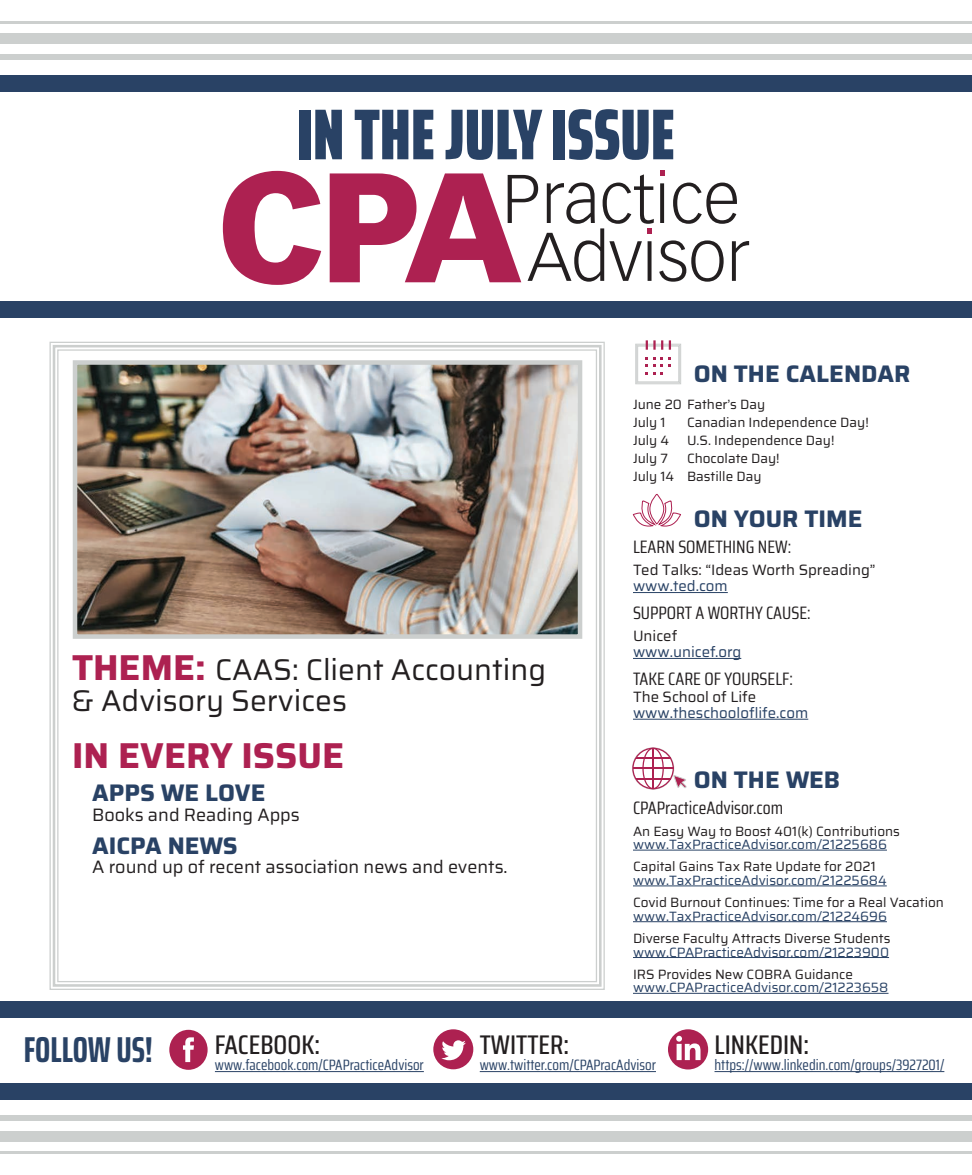
<style>
.page{position:relative;width:972px;height:1175px;background:#fff}
.page>*{position:absolute;margin:0;border:0;box-sizing:border-box;transform-origin:0 0}
.t1{font:900 extra-condensed 72px "Saira";color:#294265}
.t2{font:700 36px "Saira";color:#ad2151}
.t3{font:700 extra-condensed 36px "Saira";color:#294265}
.t4{font:30px/31.5px "Saira";color:#231f20}
.t5{font:500 27px "Saira Condensed";color:#231f20}
.t6{font:700 24px "Saira";color:#294265}
.t7{font:18px "Saira Condensed";color:#231f20}
.t8{font:18px "Saira";color:#231f20}
.t9{font:15px "Saira Condensed";color:#294265}
.t10{font:15px "Saira";color:#231f20}
.t11{font:15px "Saira";color:#294265}
.t12{font:13.5px/18px "Saira";color:#231f20}
.t13{font:13.5px "Saira";color:#294265}
.s1{font-weight:700;font-size:36px;color:#ad2151}
</style>
<div class="page">
<div style="left:0;top:1082px;width:972px;height:17px;background:#294265"></div>
<div style="left:0;top:1001px;width:972px;height:17px;background:#294265"></div>
<div style="left:0;top:1131px;width:972px;height:11px;background:#cccfce"></div>
<div style="left:0;top:1115px;width:972px;height:5px;background:#cccfce"></div>
<hr style="left:0;top:1150px;width:972px;height:3px;background:#cccfce">
<div style="left:0;top:76px;width:972px;height:16px;background:#294265"></div>
<div style="left:0;top:33px;width:972px;height:11px;background:#cccfce"></div>
<div style="left:0;top:54px;width:972px;height:6px;background:#cccfce"></div>
<hr style="left:0;top:22px;width:972px;height:2px;background:#cccfce">
<svg style="left:223px;top:170px;width:526px;height:115px"></svg>
<hr style="left:215px;top:1071px;width:209px;height:1px;background:#294265">
<svg style="left:169px;top:1029px;width:39px;height:40px"></svg>
<hr style="left:480px;top:1071px;width:176px;height:1px;background:#294265">
<svg style="left:433px;top:1029px;width:40px;height:40px"></svg>
<hr style="left:715px;top:1071px;width:229px;height:1px;background:#294265">
<svg style="left:668px;top:1029px;width:40px;height:40px"></svg>
<svg style="left:635px;top:340px;width:46px;height:44px"></svg>
<hr style="left:633px;top:592px;width:95px;height:1px;background:#294265">
<hr style="left:633px;top:658px;width:108px;height:1px;background:#294265">
<hr style="left:633px;top:719px;width:175px;height:1px;background:#294265">
<svg style="left:633px;top:500px;width:48px;height:26px"></svg>
<div style="left:650px;top:494px;width:14px;height:30px;border:1px solid #ad2151;border-radius:50%"></div>
<hr style="left:633px;top:849px;width:254px;height:1px;background:#294265">
<hr style="left:633px;top:885px;width:254px;height:1px;background:#294265">
<hr style="left:633px;top:921px;width:254px;height:1px;background:#294265">
<hr style="left:633px;top:957px;width:256px;height:1px;background:#294265">
<hr style="left:633px;top:993px;width:256px;height:1px;background:#294265">
<svg style="left:632px;top:747px;width:55px;height:42px"></svg>
<svg style="left:49px;top:341px;width:556px;height:649px"></svg>
<div style="left:53px;top:345px;width:549px;height:641px;border:3px solid #cccfce"></div>
<img style="left:79px;top:366px;width:497px;height:267px">
<div style="left:73px;top:360px;width:509px;height:279px;border:5px solid #cccfce"></div>
<div style="left:0;top:302px;width:972px;height:16px;background:#294265"></div>
<h1 class="t1" style="left:297px;top:79px;width:380px">IN THE JULY ISSUE</h1>
<h3 class="t6" style="left:694px;top:355px;width:218px">ON THE CALENDAR</h3>
<p class="t12" style="left:633px;top:394px;width:134px">June 20 Father’s Day<br>July 1</p>
<p class="t12" style="left:687px;top:412px;width:183px">Canadian Independence Day!</p>
<h3 class="t4" style="left:72px;top:653px;width:476px"><span class="s1">THEME:</span> CAAS: Client Accounting &amp; Advisory Services</h3>
<h2 class="t2" style="left:72px;top:727px;width:274px">IN EVERY ISSUE</h2>
<h3 class="t6" style="left:92px;top:774px;width:175px">APPS WE LOVE</h3>
<h3 class="t8" style="left:92px;top:801px;width:209px">Books and Reading Apps</h3>
<h3 class="t6" style="left:92px;top:826px;width:147px">AICPA NEWS</h3>
<h3 class="t8" style="left:92px;top:853px;width:417px">A round up of recent association news and events.</h3>
<p class="t12" style="left:633px;top:430px;width:38px">July 4</p>
<p class="t12" style="left:687px;top:430px;width:149px">U.S. Independence Day!</p>
<p class="t12" style="left:633px;top:448px;width:37px">July 7</p>
<p class="t12" style="left:633px;top:448px;width:148px;text-indent:54px">Chocolate Day!<br>July 14 Bastille Day</p>
<h3 class="t6" style="left:694px;top:499px;width:170px">ON YOUR TIME</h3>
<h3 class="t7" style="left:633px;top:533px;width:160px">LEARN SOMETHING NEW:</h3>
<p class="t10" style="left:633px;top:558px;width:244px">Ted Talks: “Ideas Worth Spreading”</p>
<p class="t11" style="left:633px;top:575px;width:96px">www.ted.com</p>
<h3 class="t7" style="left:633px;top:599px;width:179px">SUPPORT A WORTHY CAUSE:</h3>
<p class="t10" style="left:633px;top:624px;width:46px">Unicef</p>
<p class="t11" style="left:633px;top:641px;width:110px">www.unicef.org</p>
<h3 class="t7" style="left:633px;top:665px;width:162px">TAKE CARE OF YOURSELF:</h3>
<p class="t10" style="left:633px;top:685px;width:125px">The School of Life</p>
<p class="t11" style="left:633px;top:701px;width:177px">www.theschooloflife.com</p>
<h3 class="t6" style="left:694px;top:761px;width:148px">ON THE WEB</h3>
<h3 class="t7" style="left:633px;top:794px;width:152px">CPAPracticeAdvisor.com</h3>
<p class="t12" style="left:633px;top:821px;width:268px">An Easy Way to Boost 401(k) Contributions</p>
<p class="t13" style="left:633px;top:834px;width:255px">www.TaxPracticeAdvisor.com/21225686</p>
<p class="t12" style="left:633px;top:857px;width:244px">Capital Gains Tax Rate Update for 2021</p>
<p class="t13" style="left:633px;top:870px;width:255px">www.TaxPracticeAdvisor.com/21225684</p>
<p class="t12" style="left:633px;top:893px;width:313px">Covid Burnout Continues: Time for a Real Vacation</p>
<p class="t13" style="left:633px;top:905px;width:255px">www.TaxPracticeAdvisor.com/21224696</p>
<p class="t12" style="left:633px;top:929px;width:259px">Diverse Faculty Attracts Diverse Students</p>
<p class="t13" style="left:633px;top:941px;width:258px">www.CPAPracticeAdvisor.com/21223900</p>
<p class="t12" style="left:633px;top:964px;width:222px">IRS Provides New COBRA Guidance</p>
<p class="t13" style="left:633px;top:977px;width:257px">www.CPAPracticeAdvisor.com/21223658</p>
<h2 class="t3" style="left:24px;top:1022px;width:131px">FOLLOW US!</h2>
<h3 class="t5" style="left:215px;top:1024px;width:107px">FACEBOOK:</h3>
<p class="t9" style="left:215px;top:1054px;width:210px">www.facebook.com/CPAPracticeAdvisor</p>
<h3 class="t5" style="left:480px;top:1024px;width:91px">TWITTER:</h3>
<p class="t9" style="left:480px;top:1054px;width:178px">www.twitter.com/CPAPracAdvisor</p>
<h3 class="t5" style="left:715px;top:1024px;width:96px">LINKEDIN:</h3>
<p class="t9" style="left:715px;top:1054px;width:231px">https://www.linkedin.com/groups/3927201/</p>
</div>
